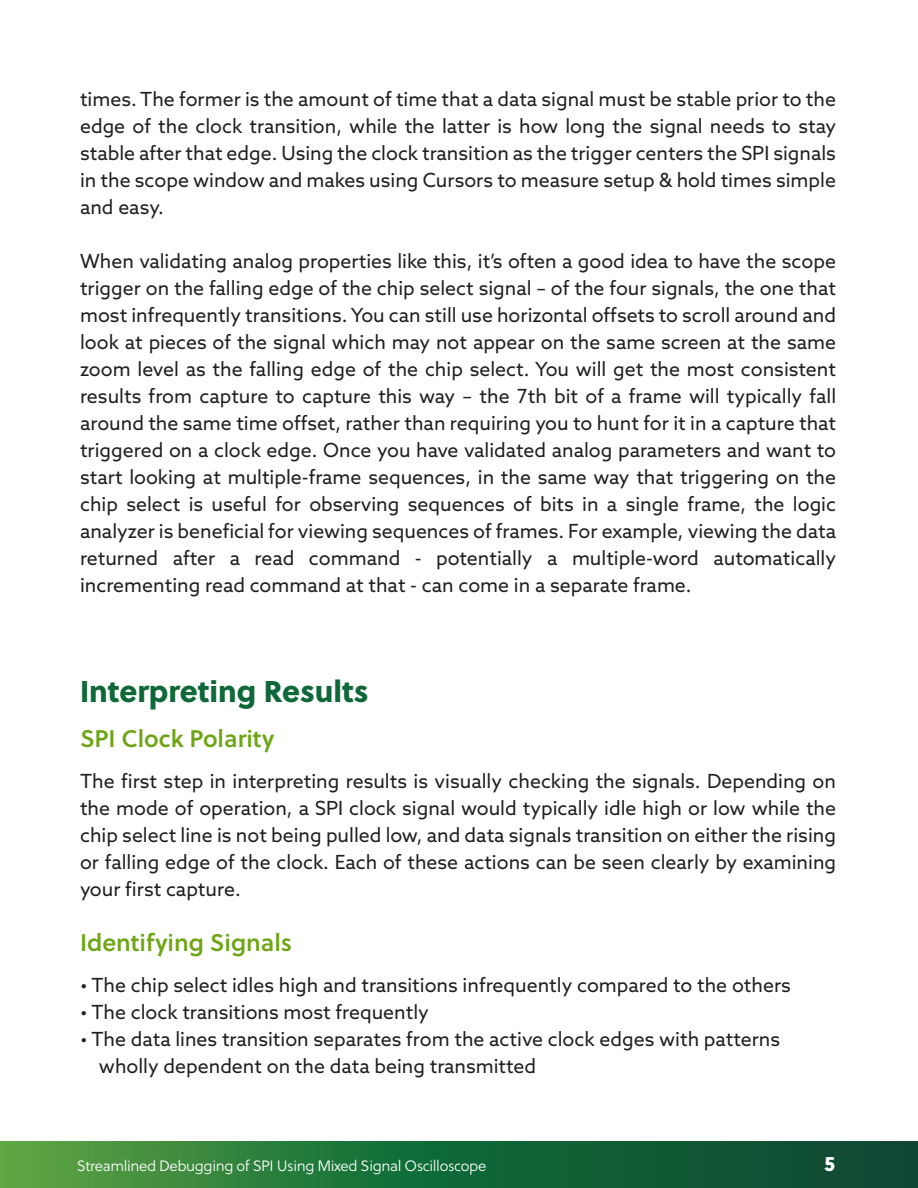
<style>
.page{position:relative;width:918px;height:1188px;background:#fff}
.page>*{position:absolute;margin:0;border:0;box-sizing:border-box;transform-origin:0 0}
.t1{font:30px "Soleil Xb";color:#0f6838}
.t2{font:24px "Soleil Sb";color:#6ea516}
.t3{font:21px "Soleil Xb";color:#fff}
.t4{font:19.5px/27px "Azo Sans";color:#231f20;text-align:justify}
.t5{font:15px "Soleil Lt";letter-spacing:-.025em;color:#fff}
</style>
<div class="page">
<svg style="left:0;top:1141px;width:918px;height:47px;background:#226e39"></svg>
<p class="t4" style="left:80px;top:85px;width:758px">times. The former is the amount of time that a data signal must be stable prior to the edge of the clock transition, while the latter is how long the signal needs to stay stable after that edge. Using the clock transition as the trigger centers the SPI signals in the scope window and makes using Cursors to measure setup &amp; hold times simple and easy.</p>
<p class="t4" style="left:80px;top:247px;width:758px">When validating analog properties like this, it’s often a good idea to have the scope trigger on the falling edge of the chip select signal – of the four signals, the one that most infrequently transitions. You can still use horizontal offsets to scroll around and look at pieces of the signal which may not appear on the same screen at the same zoom level as the falling edge of the chip select. You will get the most consistent results from capture to capture this way – the 7th bit of a frame will typically fall around the same time offset, rather than requiring you to hunt for it in a capture that triggered on a clock edge. Once you have validated analog parameters and want to start looking at multiple-frame sequences, in the same way that triggering on the chip select is useful for observing sequences of bits in a single frame, the logic analyzer is beneficial for viewing sequences of frames. For example, viewing the data returned after a read command - potentially a multiple-word automatically incrementing read command at that - can come in a separate frame.</p>
<h1 class="t1" style="left:80px;top:668px;width:290px">Interpreting Results</h1>
<p class="t2" style="left:80px;top:721px;width:196px">SPI Clock Polarity</p>
<p class="t4" style="left:80px;top:767px;width:758px">The first step in interpreting results is visually checking the signals. Depending on the mode of operation, a SPI clock signal would typically idle high or low while the chip select line is not being pulled low, and data signals transition on either the rising or falling edge of the clock. Each of these actions can be seen clearly by examining your first capture.</p>
<p class="t2" style="left:80px;top:925px;width:214px">Identifying Signals</p>
<p class="t4" style="left:80px;top:971px;width:712px">• The chip select idles high and transitions infrequently compared to the others</p>
<p class="t4" style="left:80px;top:998px;width:350px">• The clock transitions most frequently</p>
<p class="t4" style="left:99px;top:1025px;width:683px;text-indent:-19px">• The data lines transition separates from the active clock edges with patterns wholly dependent on the data being transmitted</p>
<p class="t5" style="left:77px;top:1155px;width:411px">Streamlined Debugging of SPI Using Mixed Signal Oscilloscope</p>
<p class="t3" style="left:824px;top:1147px;width:12px">5</p>
</div>
